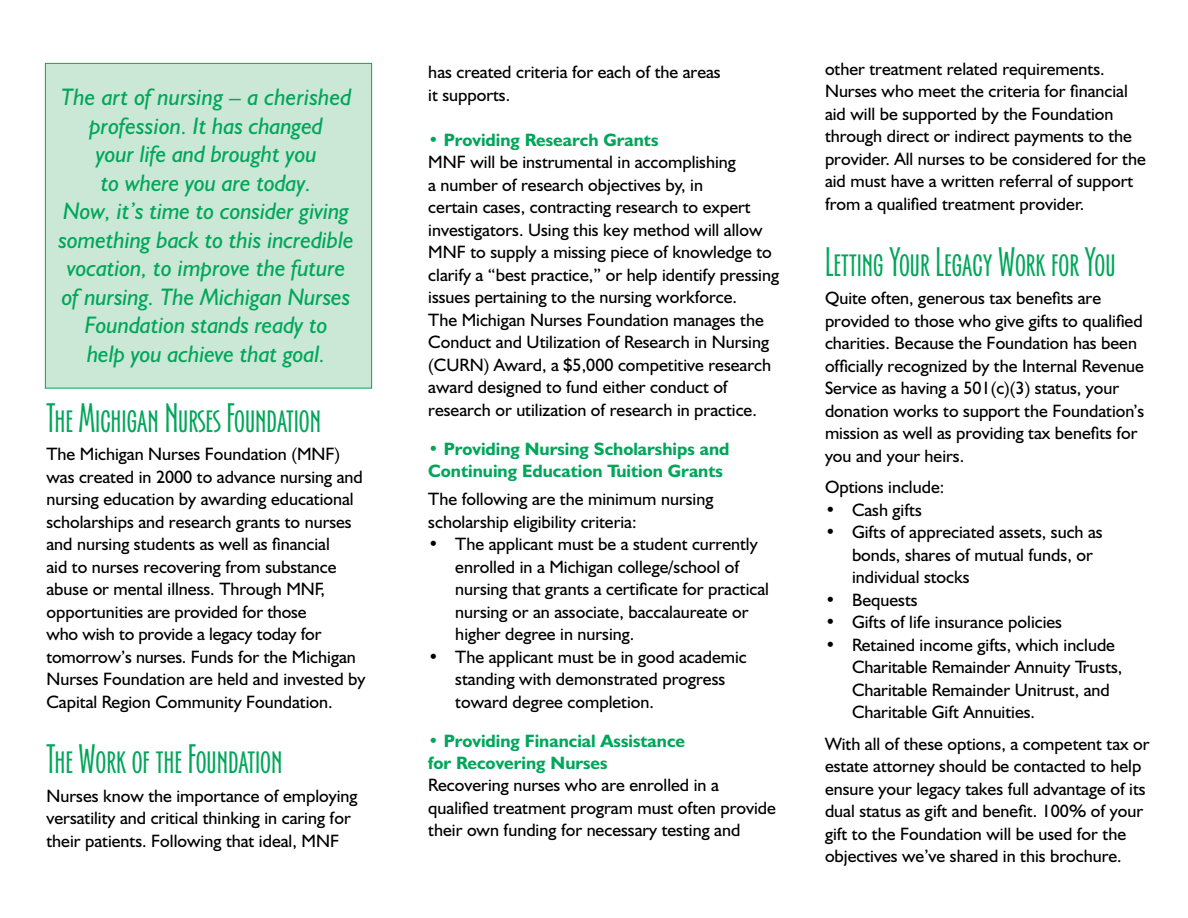
<style>
.page{position:relative;width:1188px;height:918px;background:#fff}
.page>*{position:absolute;margin:0;border:0;box-sizing:border-box;transform-origin:0 0}
.t1{font:36px "Serengetti ITC";color:#00a65a}
.t2{font:italic 24px/28.5px "Humanist 521 BT";letter-spacing:-.01em;color:#00a65a;text-align:center}
.t3{font:18px/22.5px "Humanist 521 BT";color:#000}
.t4{font:700 18px/21.6px "Humanist 521 BT";color:#00a65a}
</style>
<div class="page">
<div style="left:45px;top:63px;width:327px;height:325px;background:#cbe8d6;border:1px solid #00a65a"></div>
<p class="t2" style="left:59px;top:82px;width:297px">The art of nursing – a cherished profession. It has changed<br>your life and brought you<br>to where you are today.<br>Now, it’s time to consider giving something back to this incredible vocation, to improve the future of nursing. The Michigan Nurses<br>Foundation stands ready to<br>help you achieve that goal.</p>
<h1 class="t1" style="left:46px;top:397px;width:276px">The Michigan Nurses Foundation</h1>
<p class="t3" style="left:46px;top:442px;width:321px">The Michigan Nurses Foundation (MNF) was created in 2000 to advance nursing and nursing education by awarding educational scholarships and research grants to nurses and nursing students as well as financial<br>aid to nurses recovering from substance abuse or mental illness. Through MNF, opportunities are provided for those<br>who wish to provide a legacy today for tomorrow’s nurses. Funds for the Michigan Nurses Foundation are held and invested by Capital Region Community Foundation.</p>
<h1 class="t1" style="left:46px;top:739px;width:237px">The Work of the Foundation</h1>
<p class="t3" style="left:46px;top:784px;width:313px">Nurses know the importance of employing versatility and critical thinking in caring for their patients. Following that ideal, MNF</p>
<p class="t3" style="left:428px;top:60px;width:294px">has created criteria for each of the areas it supports.</p>
<p class="t4" style="left:428px;top:128px;width:232px">• Providing Research Grants</p>
<p class="t3" style="left:428px;top:150px;width:352px">MNF will be instrumental in accomplishing<br>a number of research objectives by, in<br>certain cases, contracting research to expert investigators. Using this key method will allow MNF to supply a missing piece of knowledge to clarify a “best practice,” or help identify pressing issues pertaining to the nursing workforce.<br>The Michigan Nurses Foundation manages the Conduct and Utilization of Research in Nursing (CURN) Award, a $5,000 competitive research award designed to fund either conduct of research or utilization of research in practice.</p>
<p class="t4" style="left:428px;top:438px;width:303px">• Providing Nursing Scholarships and<br>Continuing Education Tuition Grants</p>
<p class="t3" style="left:428px;top:487px;width:287px">The following are the minimum nursing scholarship eligibility criteria:</p>
<p class="t3" style="left:455px;top:532px;width:315px;text-indent:-27px">• The applicant must be a student currently enrolled in a Michigan college/school of nursing that grants a certificate for practical nursing or an associate, baccalaureate or higher degree in nursing.</p>
<p class="t3" style="left:455px;top:645px;width:293px;text-indent:-27px">• The applicant must be in good academic standing with demonstrated progress toward degree completion.</p>
<p class="t4" style="left:428px;top:730px;width:258px">• Providing Financial Assistance for Recovering Nurses</p>
<p class="t3" style="left:428px;top:774px;width:349px">Recovering nurses who are enrolled in a qualified treatment program must often provide their own funding for necessary testing and</p>
<p class="t3" style="left:825px;top:57px;width:322px">other treatment related requirements.<br>Nurses who meet the criteria for financial aid will be supported by the Foundation through direct or indirect payments to the provider. All nurses to be considered for the aid must have a written referral of support from a qualified treatment provider.</p>
<h1 class="t1" style="left:825px;top:241px;width:292px">Letting Your Legacy Work for You</h1>
<p class="t3" style="left:825px;top:286px;width:321px">Quite often, generous tax benefits are provided to those who give gifts to qualified charities. Because the Foundation has been officially recognized by the Internal Revenue Service as having a 501(c)(3) status, your donation works to support the Foundation’s mission as well as providing tax benefits for you and your heirs.</p>
<p class="t3" style="left:825px;top:475px;width:121px">Options include:</p>
<p class="t3" style="left:825px;top:498px;width:98px">• Cash gifts</p>
<p class="t3" style="left:852px;top:520px;width:252px;text-indent:-27px">• Gifts of appreciated assets, such as bonds, shares of mutual funds, or individual stocks</p>
<p class="t3" style="left:825px;top:588px;width:94px">• Bequests</p>
<p class="t3" style="left:825px;top:610px;width:239px">• Gifts of life insurance policies</p>
<p class="t3" style="left:852px;top:633px;width:272px;text-indent:-27px">• Retained income gifts, which include Charitable Remainder Annuity Trusts, Charitable Remainder Unitrust, and Charitable Gift Annuities.</p>
<p class="t3" style="left:825px;top:732px;width:326px">With all of these options, a competent tax or estate attorney should be contacted to help ensure your legacy takes full advantage of its dual status as gift and benefit. 100% of your gift to the Foundation will be used for the objectives we’ve shared in this brochure.</p>
</div>
